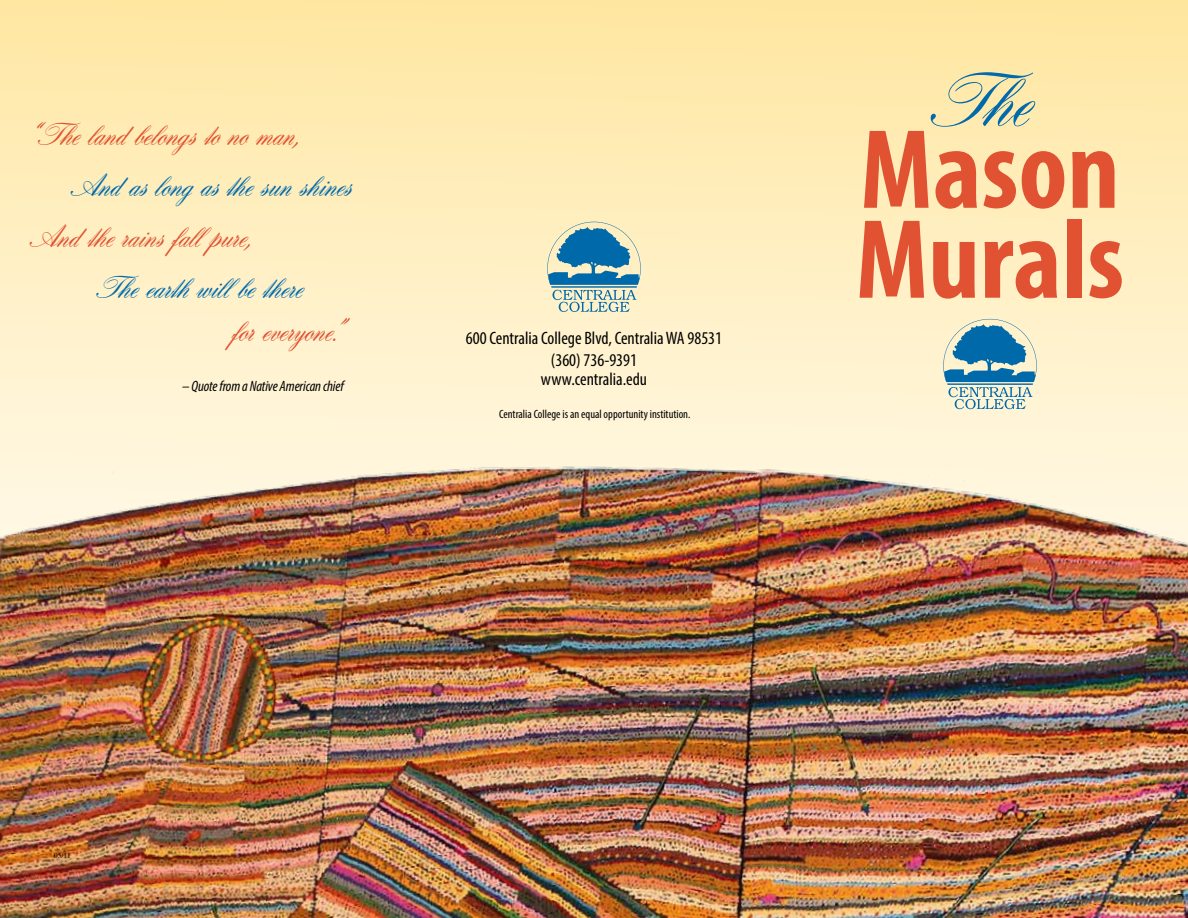
<style>
.page{position:relative;width:1188px;height:918px;background:#fff}
.page>*{position:absolute;margin:0;border:0;box-sizing:border-box;transform-origin:0 0}
.t1{font:700 condensed 114px/90px "Myriad Pro";color:#e05232}
.t2{font:79.5px "Hogarth Scr Joi D";color:#016aab}
.t3{font:33px "Hogarth Scr Joi D";color:#e05232}
.t4{font:33px "Hogarth Scr Joi D";color:#016aab}
.t5{font:condensed 18px/21.6px "Myriad Pro";color:#000;text-align:center}
.t6{font:italic condensed 15px "Myriad Pro";letter-spacing:-.01em;color:#000}
.t7{font:condensed 12px "Myriad Pro";color:#000}
.t8{font:7.5px "Times";color:#000}
</style>
<div class="page">
<svg style="left:0;top:0;width:1188px;height:459px;background:#ffeebe"></svg>
<img style="left:0;top:459px;width:1188px;height:459px">
<svg style="left:943px;top:319px;width:94px;height:90px;background:#8bb4be"></svg>
<svg style="left:547px;top:222px;width:94px;height:90px;background:#8bb2b8"></svg>
<h3 class="t3" style="left:27px;top:115px;width:272px">“The land belongs to no man,</h3>
<h3 class="t4" style="left:68px;top:166px;width:283px">And as long as the sun shines</h3>
<h3 class="t3" style="left:27px;top:217px;width:225px">And the rains fall pure,</h3>
<h3 class="t4" style="left:93px;top:268px;width:210px">The earth will be there</h3>
<h3 class="t3" style="left:230px;top:312px;width:111px">for everyone.”</h3>
<p class="t6" style="left:182px;top:377px;width:163px">– Quote from a Native American chief</p>
<p class="t5" style="left:466px;top:327px;width:258px">600 Centralia College Blvd, Centralia WA 98531 (360) 736-9391</p>
<p class="t5" style="left:541px;top:368px;width:108px">www.centralia.edu</p>
<p class="t7" style="left:499px;top:407px;width:193px">Centralia College is an equal opportunity institution.</p>
<h2 class="t2" style="left:923px;top:55px;width:112px">Th e</h2>
<h1 class="t1" style="left:856px;top:122px;width:270px">Mason<br>Murals</h1>
<p class="t8" style="left:54px;top:848px;width:18px">05/11</p>
</div>
